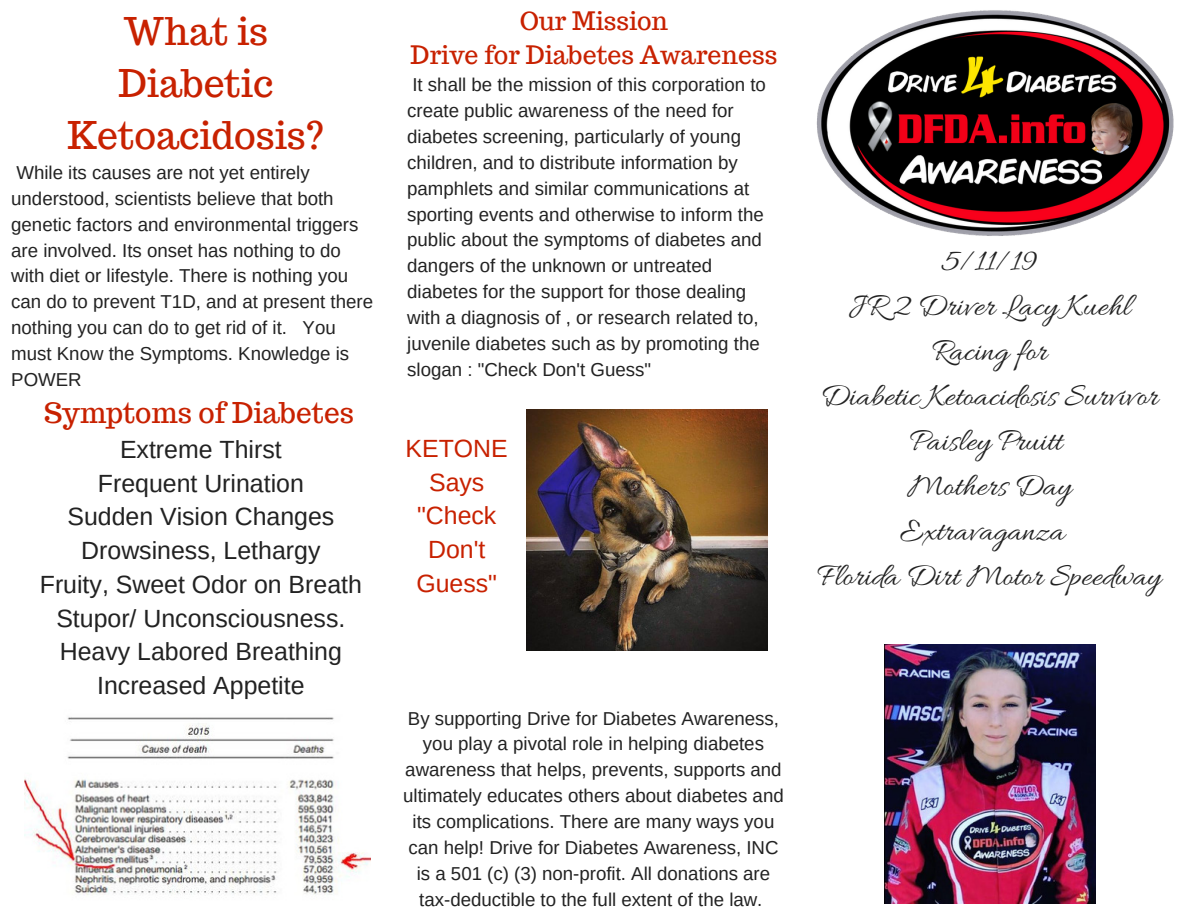
<style>
.page{position:relative;width:1188px;height:918px;background:#fff}
.page>*{position:absolute;margin:0;border:0;box-sizing:border-box;transform-origin:0 0}
.t1{font:37.35px/51.8px "Trocchi";color:#c82100;text-align:center}
.t2{font:32.7px/45px "Allura";color:#222;text-align:center}
.t3{font:28.05px "Trocchi";color:#c82100}
.t4{font:24.9px/33.8px "Arimo";color:#222;text-align:center}
.t5{font:24.9px/33.8px "Trocchi";color:#c82100;text-align:center}
.t6{font:24.9px/33.8px "Arimo";color:#c82100;text-align:center}
.t7{font:18.75px/25.8px "Arimo";color:#222}
</style>
<div class="page">
<img style="left:25px;top:717px;width:345px;height:178px">
<img style="left:526px;top:410px;width:241px;height:240px">
<img style="left:816px;top:10px;width:358px;height:226px">
<img style="left:884px;top:645px;width:212px;height:258px">
<h1 class="t1" style="left:68px;top:5px;width:258px">What is<br>Diabetic<br>Ketoacidosis?</h1>
<p class="t7" style="left:11px;top:159px;width:363px">While its causes are not yet entirely understood, scientists believe that both genetic factors and environmental triggers are involved. Its onset has nothing to do with diet or lifestyle. There is nothing you can do to prevent T1D, and at present there nothing you can do to get rid of it. You must Know the Symptoms. Knowledge is POWER</p>
<h3 class="t3" style="left:44px;top:394px;width:311px">Symptoms of Diabetes</h3>
<h3 class="t4" style="left:40px;top:432px;width:324px">Extreme Thirst<br>Frequent Urination<br>Sudden Vision Changes<br>Drowsiness, Lethargy<br>Fruity, Sweet Odor on Breath<br>Stupor/ Unconsciousness.<br>Heavy Labored Breathing<br>Increased Appetite</h3>
<h3 class="t5" style="left:411px;top:4px;width:368px">Our Mission<br>Drive for Diabetes Awareness</h3>
<p class="t7" style="left:407px;top:72px;width:360px">It shall be the mission of this corporation to create public awareness of the need for diabetes screening, particularly of young children, and to distribute information by pamphlets and similar communications at sporting events and otherwise to inform the public about the symptoms of diabetes and dangers of the unknown or untreated diabetes for the support for those dealing with a diagnosis of , or research related to, juvenile diabetes such as by promoting the slogan : "Check Don't Guess"</p>
<h3 class="t6" style="left:406px;top:431px;width:104px">KETONE<br>Says "Check<br>Don't<br>Guess"</h3>
<p class="t7" style="left:403px;top:705px;width:382px;text-align:center">By supporting Drive for Diabetes Awareness, you play a pivotal role in helping diabetes awareness that helps, prevents, supports and ultimately educates others about diabetes and its complications. There are many ways you can help! Drive for Diabetes Awareness, INC is a 501 (c) (3) non-profit. All donations are tax-deductible to the full extent of the law.</p>
<h2 class="t2" style="left:818px;top:241px;width:345px">5/11/19<br>JR 2 Driver Lacy Kuehl<br>Racing for<br>Diabetic Ketoacidosis Survivor<br>Paisley Pruitt<br>Mothers Day<br>Extravaganza<br>Florida Dirt Motor Speedway</h2>
</div>
